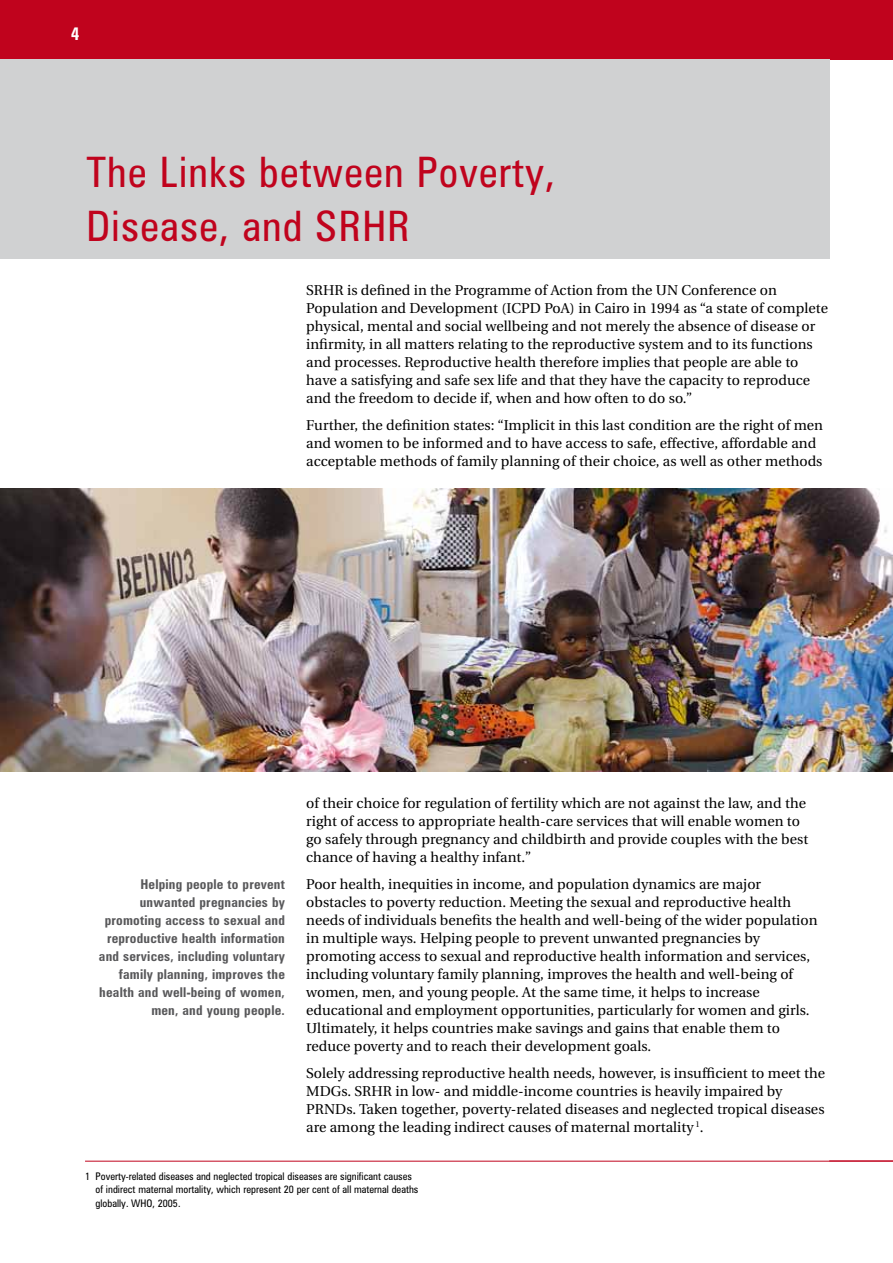
<style>
.page{position:relative;width:893px;height:1263px;background:#fff}
.page>*{position:absolute;margin:0;border:0;box-sizing:border-box;transform-origin:0 0}
.t1{font:condensed 42px/54px "Zurich BT";letter-spacing:.025em;color:#c0031d}
.t2{font:700 condensed 18px "Zurich BT";color:#fff}
.t3{font:14.25px/18px "Utopia";letter-spacing:.005em;color:#000}
.t4{font:700 condensed 13.5px/18px "Zurich BT";letter-spacing:.015em;color:#58585a;text-align:right}
.t5{font:condensed 10.5px/13.2px "Zurich BT";color:#000}
</style>
<div class="page">
<div style="left:0;top:0;width:893px;height:60px;background:#c0031d"></div>
<img style="left:0;top:489px;width:893px;height:283px">
<div style="left:0;top:60px;width:829px;height:199px;background:#d0d1d2"></div>
<hr style="left:829px;top:1160px;width:64px;height:1px;background:#c0031d">
<hr style="left:85px;top:1161px;width:808px;height:1px;background:#c0031d">
<p class="t2" style="left:71px;top:22px;width:10px">4</p>
<h1 class="t1" style="left:87px;top:144px;width:470px">The Links between Poverty,<br>Disease, and SRHR</h1>
<p class="t3" style="left:306px;top:281px;width:523px">SRHR is defined in the Programme of Action from the UN Conference on Population and Development (ICPD PoA) in Cairo in 1994 as “a state of complete physical, mental and social wellbeing and not merely the absence of disease or infirmity, in all matters relating to the reproductive system and to its functions and processes. Reproductive health therefore implies that people are able to have a satisfying and safe sex life and that they have the capacity to reproduce and the freedom to decide if, when and how often to do so.”</p>
<p class="t3" style="left:306px;top:416px;width:518px">Further, the definition states: “Implicit in this last condition are the right of men and women to be informed and to have access to safe, effective, affordable and acceptable methods of family planning of their choice, as well as other methods</p>
<p class="t3" style="left:306px;top:794px;width:504px">of their choice for regulation of fertility which are not against the law, and the right of access to appropriate health-care services that will enable women to go safely through pregnancy and childbirth and provide couples with the best chance of having a healthy infant.”</p>
<p class="t3" style="left:306px;top:875px;width:513px">Poor health, inequities in income, and population dynamics are major obstacles to poverty reduction. Meeting the sexual and reproductive health needs of individuals benefits the health and well-being of the wider population in multiple ways. Helping people to prevent unwanted pregnancies by promoting access to sexual and reproductive health information and services, including voluntary family planning, improves the health and well-being of women, men, and young people. At the same time, it helps to increase educational and employment opportunities, particularly for women and girls.<br>Ultimately, it helps countries make savings and gains that enable them to reduce poverty and to reach their development goals.</p>
<p class="t3" style="left:306px;top:1064px;width:520px">Solely addressing reproductive health needs, however, is insufficient to meet the MDGs. SRHR in low- and middle-income countries is heavily impaired by PRNDs. Taken together, poverty-related diseases and neglected tropical diseases are among the leading indirect causes of maternal mortality <sup>1</sup>.</p>
<p class="t5" style="left:96px;top:1170px;width:324px;text-indent:-11px">1 Poverty-related diseases and neglected tropical diseases are significant causes of indirect maternal mortality, which represent 20 per cent of all maternal deaths globally. WHO, 2005.</p>
<p class="t4" style="left:99px;top:875px;width:187px">Helping people to prevent unwanted pregnancies by promoting access to sexual and reproductive health information and services, including voluntary family planning, improves the health and well-being of women, men, and young people.</p>
</div>
